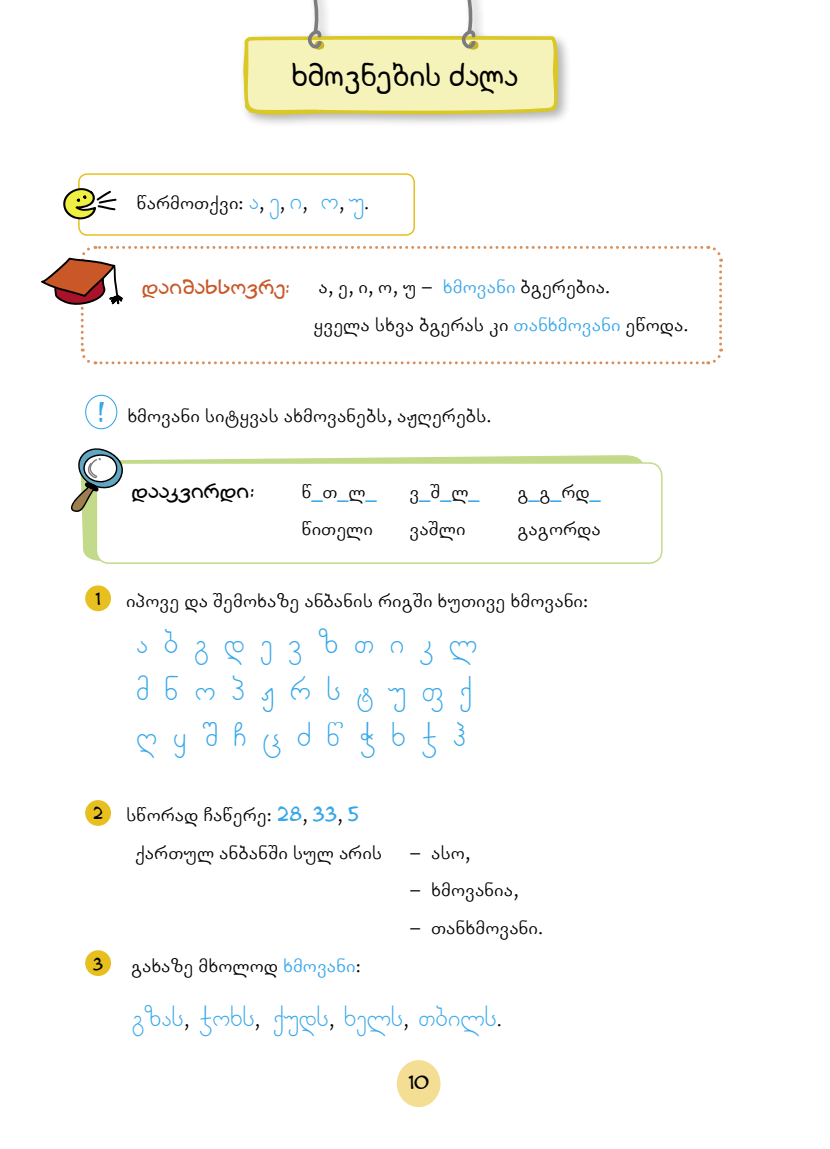
<style>
.page{position:relative;width:830px;height:1149px;background:#fff}
.page>*{position:absolute;margin:0;border:0;box-sizing:border-box;transform-origin:0 0}
.t1{font:40.5px/46.5px "Bakur";color:#36a7e9}
.t2{font:39px "Natia Kvarackhelia";color:#000}
.t3{font:34.5px "Bakur";color:#36a7e9}
.t4{font:19.5px/37.5px "Kolhety Normal New";color:#000}
.t5{font:19.5px "Comics GEO";color:#c95727}
.t6{font:19.5px "Comics GEO";color:#000}
.t7{font:18px "Comics GEO";color:#000}
.t8{font:16.5px "Comics GEO";color:#000}
.s1{font-family:"Bakur";font-size:34.5px;color:#36a7e9}
.s2{color:#36a7e9}
.s3{font-family:"Comics GEO";font-style:italic;font-size:26.7px;color:#36a7e9}
.s4{font-family:"Arial";color:#36a7e9}
.s5{font-family:"Comics GEO";font-size:16.5px}
.s6{font-family:"Comics GEO";color:#36a7e9}
.s7{font-family:"Kolhety Normal New";font-size:19.5px;color:#000}
</style>
<div class="page">
<svg style="left:82px;top:455px;width:561px;height:106px;fill:#c3da8b"></svg>
<div style="left:96px;top:463px;width:565px;height:100px;background:#fff;border-radius:13px"></div>
<div style="left:96px;top:462px;width:566px;height:101px;border:2px solid #c3da8b;border-radius:13px"></div>
<div style="left:85px;top:394px;width:32px;height:35px;border:1px solid #36a7e9;border-radius:50%"></div>
<div style="left:85px;top:585px;width:26px;height:26px;background:#e7c01f;border-radius:50%"></div>
<div style="left:85px;top:799px;width:26px;height:26px;background:#e7c01f;border-radius:50%"></div>
<div style="left:85px;top:949px;width:26px;height:26px;background:#e7c01f;border-radius:50%"></div>
<svg style="left:71px;top:448px;width:53px;height:65px"></svg>
<div style="left:78px;top:173px;width:337px;height:63px;border:2px solid #e7c01f;border-radius:9px"></div>
<svg style="left:63px;top:185px;width:54px;height:36px"></svg>
<svg style="left:41px;top:245px;width:682px;height:120px"></svg>
<div style="left:239px;top:0;width:332px;height:128px;background:#000;opacity:.3"></div>
<svg style="left:239px;top:0;width:319px;height:121px"></svg>
<div style="left:396px;top:1059px;width:44px;height:47px;background:#f3de94;border-radius:50%"></div>
<h2 class="t2" style="left:292px;top:62px;width:228px">XMOVNEBIS ZALA</h2>
<p class="t4" style="left:136px;top:186px;width:234px">WARMOTQVI: <span class="s1">A</span>, <span class="s1">E</span>, <span class="s1">I</span>, <span class="s1">O</span>, <span class="s1">U</span>.</p>
<p class="t5" style="left:142px;top:277px;width:150px">DAIMAXSOVRE:</p>
<p class="t4" style="left:313px;top:270px;width:376px">A, E, I, O, U – <span class="s2">XMOVANI</span> BGEREBIA.<br>YVELA SXVA BGERAS KI <span class="s2">TANXMOVANI</span> EWODA.</p>
<p class="t4" style="left:99px;top:399px;width:394px"><span class="s3">!</span> XMOVANI SITYVAS AXMOVANEBS, AJREREBS.</p>
<p class="t6" style="left:131px;top:481px;width:125px">DAAKVIRDI:</p>
<p class="t4" style="left:301px;top:474px;width:77px">W<span class="s4">_</span>T<span class="s4">_</span>L<span class="s4">_</span></p>
<p class="t4" style="left:409px;top:474px;width:71px">V<span class="s4">_</span>S<span class="s4">_</span>L<span class="s4">_</span></p>
<p class="t4" style="left:517px;top:474px;width:85px">G<span class="s4">_</span>G<span class="s4">_</span>RD<span class="s4">_</span></p>
<p class="t4" style="left:301px;top:512px;width:73px">WITELI</p>
<p class="t4" style="left:409px;top:512px;width:58px">VASLI</p>
<p class="t4" style="left:517px;top:512px;width:85px">GAGORDA</p>
<p class="t8" style="left:95px;top:590px;width:7px">1</p>
<p class="t4" style="left:126px;top:583px;width:463px">IPOVE DA SEMOXAZE ANBANIS RIGSI XUTIVE XMOVANI:</p>
<h1 class="t1" style="left:136px;top:623px;width:342px">A B G D E V Z T I K L<br>M N O P J R S T U F Q<br>R Y S C C Z W W X J H</h1>
<p class="t4" style="left:135px;top:798px;width:248px;text-indent:-42px"><span class="s5">2</span> SWORAD CAWERE: <span class="s6">28</span>, <span class="s6">33</span>, <span class="s6">5<br></span>QARTUL ANBANSI SUL ARIS</p>
<p class="t4" style="left:409px;top:835px;width:62px">– ASO,</p>
<p class="t4" style="left:409px;top:873px;width:110px">– XMOVANIA,</p>
<p class="t4" style="left:409px;top:910px;width:135px">– TANXMOVANI.</p>
<p class="t8" style="left:93px;top:955px;width:12px">3</p>
<p class="t4" style="left:131px;top:948px;width:231px">GAXAZE MXOLOD <span class="s2">XMOVANI</span>:</p>
<h3 class="t3" style="left:132px;top:1003px;width:371px">GZAS<span class="s7">,</span> JOXS<span class="s7">,</span> QUDS<span class="s7">,</span> XELS<span class="s7">,</span> TBILS<span class="s7">.</span></h3>
<p class="t7" style="left:408px;top:1073px;width:23px">10</p>
</div>
